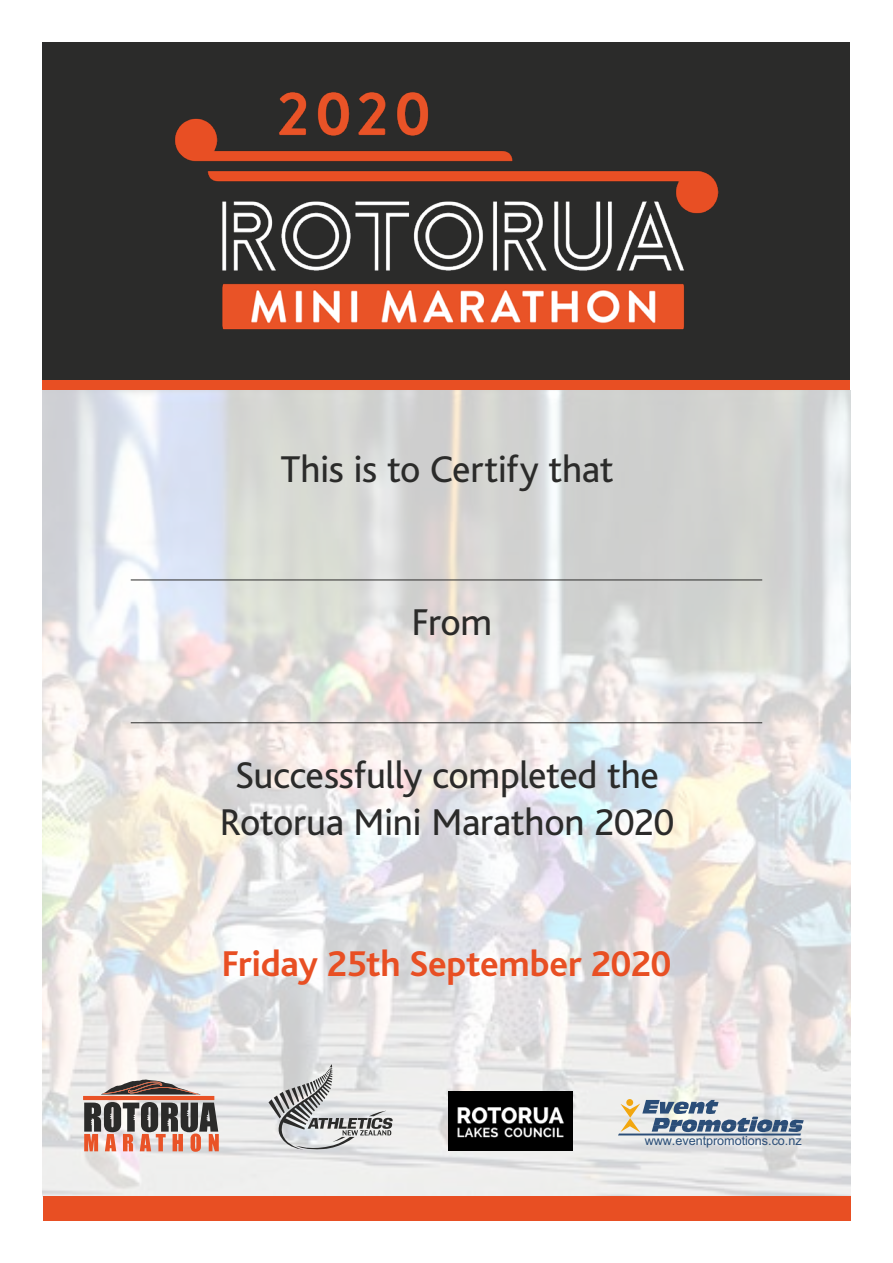
<style>
.page{position:relative;width:893px;height:1263px;background:#fff}
.page>*{position:absolute;margin:0;border:0;box-sizing:border-box;transform-origin:0 0}
.t1{font:39px/46.8px "Bliss";letter-spacing:-.01em;color:#2b2b2a;text-align:center}
.t2{font:700 37.5px "Bliss";letter-spacing:-.005em;color:#e84f23}
.t3{font:12.6px "Arial";letter-spacing:-.005em;color:#2b4e78}
</style>
<div class="page">
<img style="left:43px;top:390px;width:807px;height:806px">
<hr style="left:83px;top:1096px;width:131px;height:4px;background:#e95327">
<svg style="left:101px;top:1079px;width:100px;height:15px"></svg>
<svg style="left:84px;top:1102px;width:135px;height:50px;background:#9a7e76"></svg>
<svg style="left:618px;top:1099px;width:186px;height:36px;background:#a8b2bb"></svg>
<img style="left:449px;top:1091px;width:123px;height:59px">
<svg style="left:269px;top:1064px;width:124px;height:86px;background:#c4c5c5"></svg>
<div style="left:43px;top:43px;width:807px;height:337px;background:#2b2b2a"></div>
<hr style="left:131px;top:580px;width:631px;height:1px;background:#2b2b2a">
<hr style="left:131px;top:722px;width:631px;height:1px;background:#2b2b2a">
<img style="left:131px;top:42px;width:631px;height:356px">
<div style="left:43px;top:1196px;width:808px;height:24px;background:#e84f23"></div>
<div style="left:43px;top:380px;width:807px;height:10px;background:#e84f23"></div>
<p class="t1" style="left:280px;top:447px;width:335px">This is to Certify that</p>
<p class="t1" style="left:411px;top:600px;width:82px">From</p>
<p class="t1" style="left:220px;top:753px;width:456px">Successfully completed the<br>Rotorua Mini Marathon 2020</p>
<p class="t2" style="left:222px;top:944px;width:451px">Friday 25th September 2020</p>
<p class="t3" style="left:645px;top:1132px;width:159px">www.eventpromotions.co.nz</p>
</div>
